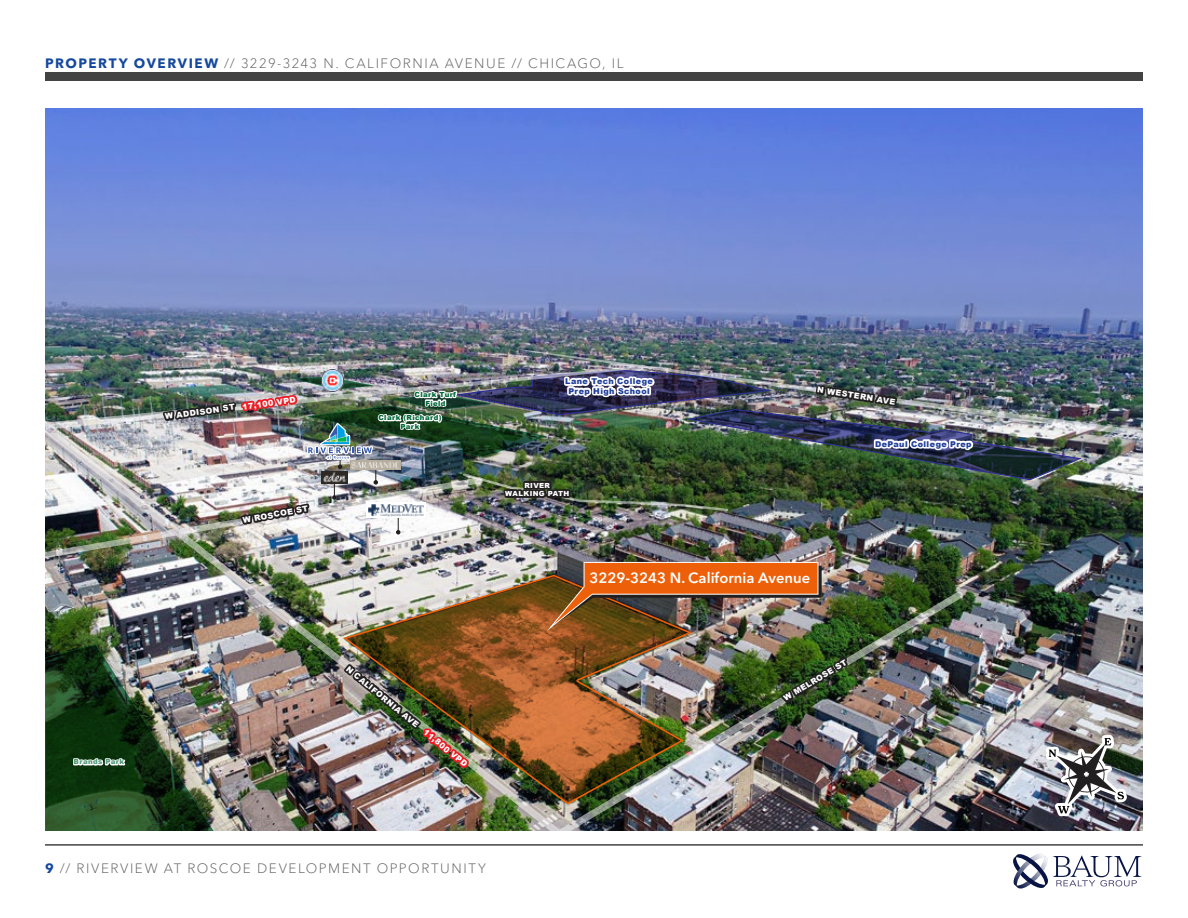
<style>
.page{position:relative;width:1188px;height:918px;background:#fff}
.page>*{position:absolute;margin:0;border:0;box-sizing:border-box;transform-origin:0 0}
.t1{font:600 14.7px "Avenir Next LT Pro";color:#fff}
.t2{font:300 13.5px "Avenir Next LT Pro";letter-spacing:.115em;color:#616261}
.t3{font:700 13.5px "Avenir Next LT Pro";color:#14499e}
.t4{font:900 8.1px "Arial";color:#fff}
.t5{font:900 8.1px/9.6px "Arial";letter-spacing:.05em;color:#21409a;text-align:center}
.t6{font:900 7.05px/8.4px "Arial";letter-spacing:.05em;color:#006838;text-align:center}
.t7{font:900 7.05px/8.4px "Arial";letter-spacing:.05em;color:#fff;text-align:center}
.t8{font:900 7.05px "Arial";letter-spacing:.05em;color:rgb(0 104 56/.68)}
.s1{font-weight:700;color:#14499e}
</style>
<div class="page">
<svg style="left:1013px;top:854px;width:128px;height:35px"></svg>
<div style="left:45px;top:72px;width:1098px;height:9px;background:#434343"></div>
<hr style="left:45px;top:844px;width:1098px;height:2px;background:#434343">
<img style="left:45px;top:108px;width:1098px;height:722px">
<img style="left:45px;top:628px;width:494px;height:202px">
<img style="left:539px;top:628px;width:430px;height:202px">
<img style="left:513px;top:349px;width:630px;height:94px">
<img style="left:777px;top:654px;width:74px;height:58px">
<img style="left:341px;top:658px;width:131px;height:113px">
<img style="left:45px;top:644px;width:171px;height:186px">
<img style="left:45px;top:357px;width:1037px;height:271px">
<img style="left:1022px;top:709px;width:121px;height:122px">
<p class="t3" style="left:45px;top:51px;width:22px">PROPERT</p>
<p class="t3" style="left:119px;top:51px;width:39px">Y OVERVIE</p>
<p class="t2" style="left:204px;top:52px;width:421px"><span class="s1">W</span> // 3229-3243 N. CALIFORNIA AVENUE // CHICAGO, IL</p>
<p class="t4" style="left:164px;top:411px;width:133px;rotate:-8deg">W ADDISON ST 17,100 VPD</p>
<p class="t4" style="left:242px;top:515px;width:68px;rotate:-11deg">W ROSCOE ST</p>
<p class="t6" style="left:415px;top:390px;width:43px">Clark Turf<br>Field</p>
<p class="t6" style="left:379px;top:413px;width:64px">Clark (Richard)<br>Park</p>
<p class="t5" style="left:565px;top:376px;width:89px">Lane Tech College<br>Prep High School</p>
<p class="t7" style="left:505px;top:481px;width:66px">RIVER<br>WALKING PATH</p>
<p class="t4" style="left:818px;top:384px;width:80px;rotate:9deg">N WESTERN AVE</p>
<p class="t5" style="left:875px;top:439px;width:98px">DePaul College Prep</p>
<p class="t8" style="left:74px;top:757px;width:52px">Brands Park</p>
<p class="t4" style="left:351px;top:663px;width:93px;rotate:39deg">N CALIFORNIA AVE</p>
<p class="t4" style="left:428px;top:726px;width:56px;rotate:39deg">11,800 VPD</p>
<p class="t2" style="left:45px;top:857px;width:442px"><span class="s1">9</span> // RIVERVIEW AT ROSCOE DEVELOPMENT OPPORTUNITY</p>
<p class="t1" style="left:589px;top:565px;width:222px">3229-3243 N. California Avenue</p>
<p class="t4" style="left:781px;top:694px;width:74px;rotate:-31deg">W MELROSE ST</p>
</div>
